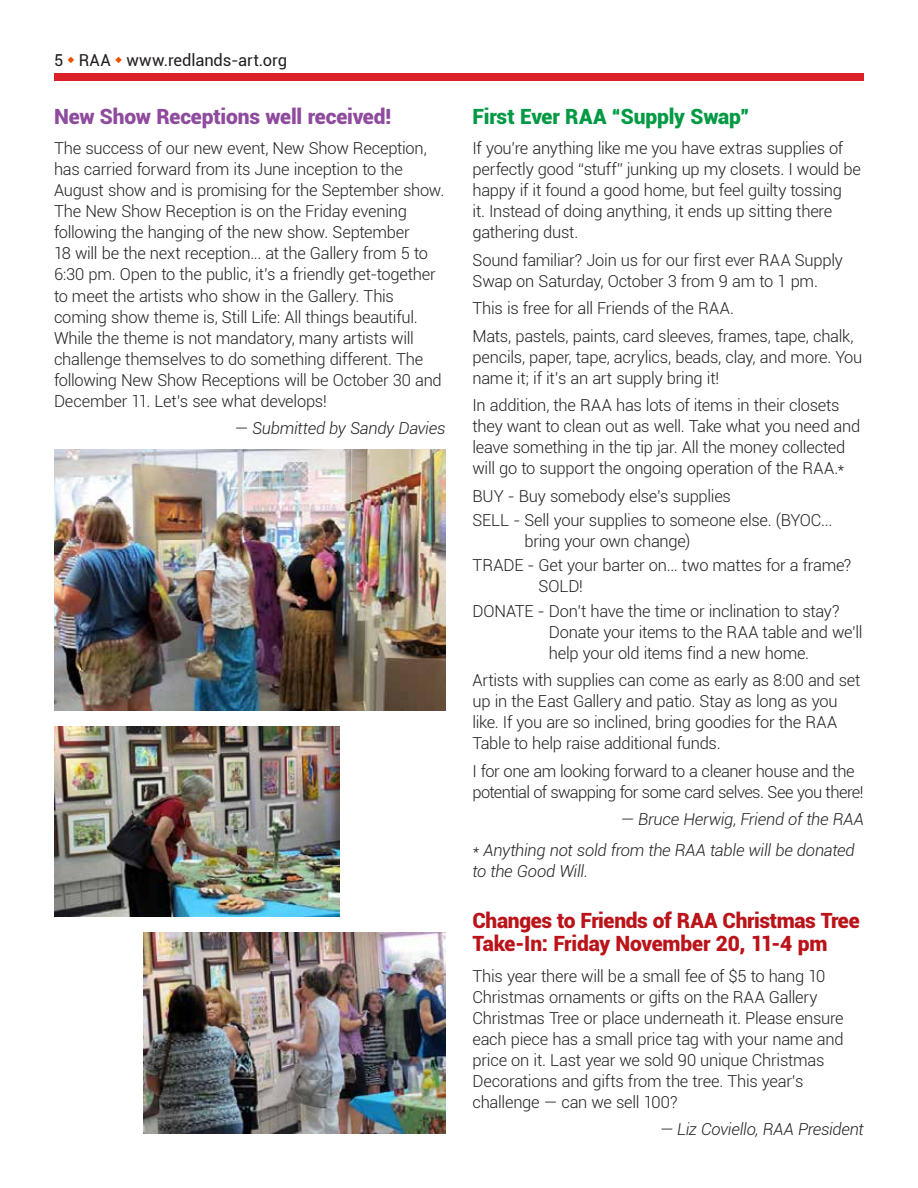
<style>
.page{position:relative;width:918px;height:1188px;background:#fff}
.page>*{position:absolute;margin:0;border:0;box-sizing:border-box;transform-origin:0 0}
.t1{font:900 21px/22.5px "Roboto";letter-spacing:-.015em;color:#ba141a}
.t2{font:900 21px "Roboto";letter-spacing:-.01em;color:#8f4b9d}
.t3{font:900 21px "Roboto";color:#094}
.t4{font:300 16.5px/21px "Roboto";letter-spacing:-.015em;color:#231f20}
.t5{font:italic 300 16.5px/30.8px "Roboto";letter-spacing:-.015em;color:#231f20}
.t6{font:16.5px "Roboto";letter-spacing:-.005em;color:#231f20}
</style>
<div class="page">
<div style="left:54px;top:74px;width:810px;height:7px;background:#da2128"></div>
<img style="left:54px;top:450px;width:392px;height:261px">
<img style="left:54px;top:727px;width:285px;height:190px">
<img style="left:143px;top:932px;width:303px;height:202px">
<p class="t6" style="left:54px;top:49px;width:235px">5 <sup>◆</sup> RAA <sup>◆</sup> www.redlands-art.org</p>
<p class="t2" style="left:54px;top:101px;width:339px">New Show Receptions well received!</p>
<p class="t4" style="left:54px;top:138px;width:392px">The success of our new event, New Show Reception, has carried forward from its June inception to the August show and is promising for the September show.<br>The New Show Reception is on the Friday evening following the hanging of the new show. September<br>18 will be the next reception... at the Gallery from 5 to 6:30 pm. Open to the public, it’s a friendly get-together to meet the artists who show in the Gallery. This coming show theme is, Still Life: All things beautiful.<br>While the theme is not mandatory, many artists will challenge themselves to do something different. The following New Show Receptions will be October 30 and December 11. Let’s see what develops!</p>
<p class="t5" style="left:235px;top:412px;width:212px">— Submitted by Sandy Davies</p>
<p class="t3" style="left:472px;top:101px;width:108px">First Ever RAA</p>
<p class="t3" style="left:612px;top:101px;width:140px">“Supply Swap”</p>
<p class="t4" style="left:472px;top:138px;width:390px">If you’re anything like me you have extras supplies of perfectly good “stuff” junking up my closets. I would be happy if it found a good home, but feel guilty tossing<br>it. Instead of doing anything, it ends up sitting there gathering dust.</p>
<p class="t4" style="left:472px;top:249px;width:372px">Sound familiar? Join us for our first ever RAA Supply<br>Swap on Saturday, October 3 from 9 am to 1 pm.</p>
<p class="t4" style="left:472px;top:294px;width:383px;line-height:27.5px">This is free for all Friends of the RAA.<br>Mats, pastels, paints, card sleeves, frames, tape, chalk,</p>
<p class="t4" style="left:472px;top:346px;width:391px">pencils, paper, tape, acrylics, beads, clay, and more. You name it; if it’s an art supply bring it!</p>
<p class="t4" style="left:472px;top:394px;width:389px">In addition, the RAA has lots of items in their closets they want to clean out as well. Take what you need and leave something in the tip jar. All the money collected will go to support the ongoing operation of the RAA.*</p>
<p class="t4" style="left:472px;top:483px;width:361px;line-height:24.3px">BUY - Buy somebody else’s supplies<br>SELL - Sell your supplies to someone else. (BYOC...</p>
<p class="t4" style="left:472px;top:529px;width:380px;line-height:24.3px;text-indent:52px">bring your own change)<br>TRADE - Get your barter on... two mattes for a frame?</p>
<p class="t4" style="left:472px;top:574px;width:369px;line-height:24.3px;text-indent:66px">SOLD!<br>DONATE - Don’t have the time or inclination to stay?</p>
<p class="t4" style="left:549px;top:621px;width:315px">Donate your items to the RAA table and we’ll help your old items find a new home.</p>
<p class="t4" style="left:472px;top:669px;width:390px">Artists with supplies can come as early as 8:00 and set up in the East Gallery and patio. Stay as long as you like. If you are so inclined, bring goodies for the RAA Table to help raise additional funds.</p>
<p class="t4" style="left:472px;top:760px;width:393px">I for one am looking forward to a cleaner house and the potential of swapping for some card selves. See you there!</p>
<p class="t5" style="left:472px;top:803px;width:393px;text-indent:148px">— Bruce Herwig, Friend of the RAA * Anything not sold from the RAA table will be donated</p>
<p class="t5" style="left:472px;top:855px;width:117px">to the Good Will.</p>
<p class="t1" style="left:472px;top:909px;width:219px">Changes to Friends of RAA</p>
<p class="t1" style="left:472px;top:909px;width:389px;text-indent:250px">Christmas Tree<br>Take-In: Friday November 20, 11-4 pm</p>
<p class="t4" style="left:472px;top:965px;width:373px">This year there will be a small fee of $5 to hang 10<br>Christmas ornaments or gifts on the RAA Gallery Christmas Tree or place underneath it. Please ensure each piece has a small price tag with your name and price on it. Last year we sold 90 unique Christmas Decorations and gifts from the tree. This year’s challenge — can we sell 100?</p>
<p class="t5" style="left:660px;top:1113px;width:206px">— Liz Coviello, RAA President</p>
</div>
